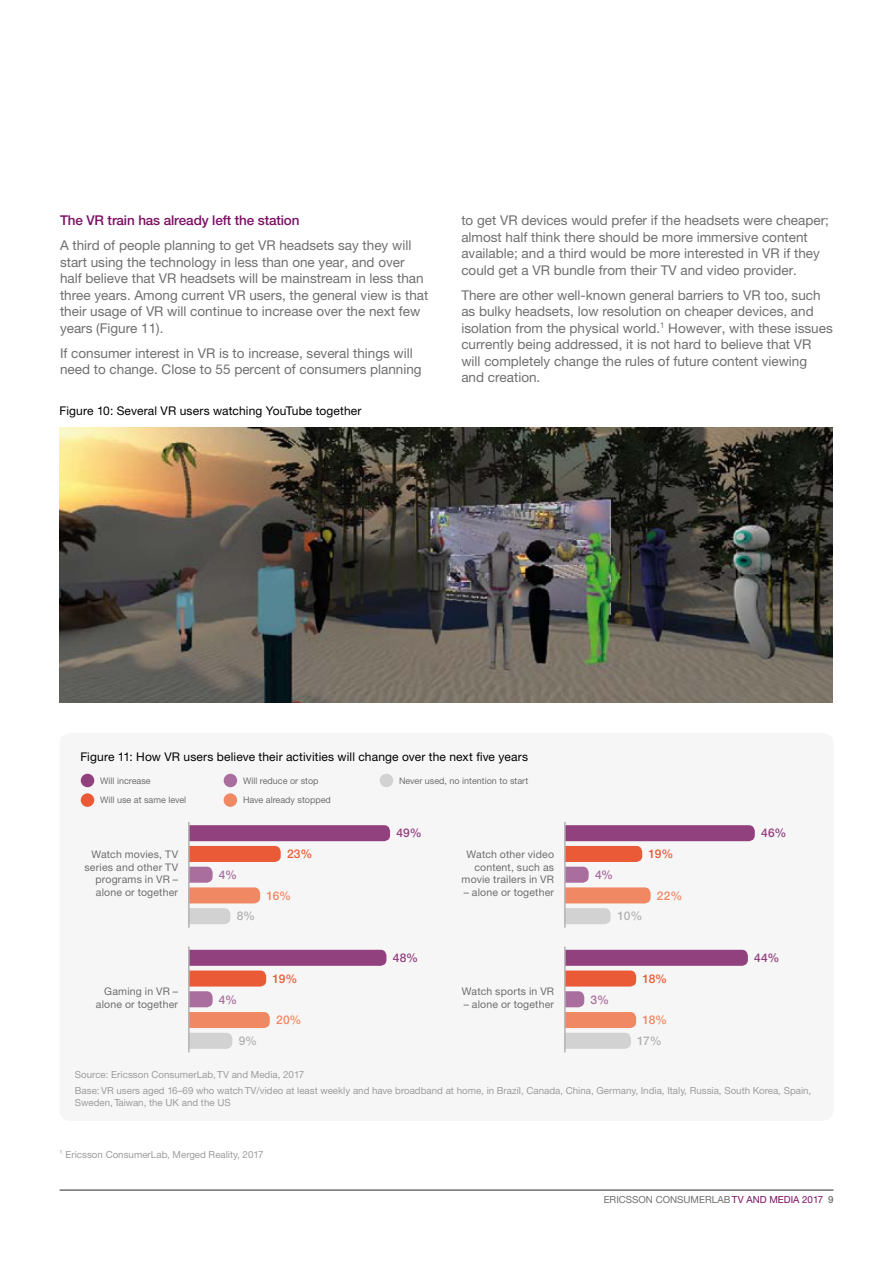
<style>
.page{position:relative;width:893px;height:1263px;background:#fff}
.page>*{position:absolute;margin:0;border:0;box-sizing:border-box;transform-origin:0 0}
.t1{font:13.5px/16.5px "Ericsson Sans";color:#706f6f}
.t2{font:500 13.5px "Ericsson Sans";letter-spacing:-.01em;color:#7c1064}
.t3{font:12px "Ericsson Sans";letter-spacing:.01em;color:#000}
.t4{font:500 12px "Ericsson Sans";letter-spacing:.02em;color:#91417d}
.t5{font:500 12px "Ericsson Sans";letter-spacing:-.04em;color:#eb5a37}
.t6{font:500 12px "Ericsson Sans";letter-spacing:-.01em;color:#f18864}
.t7{font:500 12px "Ericsson Sans";color:#b3b2b2}
.t8{font:500 12px "Ericsson Sans";color:#a96e9d}
.t9{font:10.5px/12.8px "Ericsson Sans";letter-spacing:.02em;color:#706f6f;text-align:right}
.t10{font:9.75px/16.2px "Ericsson Sans";color:#9d9d9c}
.t11{font:9.75px "Ericsson Sans";color:#706f6f}
.t12{font:9px "Ericsson Sans";color:#706f6f}
.s1{color:#7c1064}
.s2{font-weight:500}
</style>
<div class="page">
<hr style="left:60px;top:1189px;width:773px;height:2px;background:#706f6f">
<div style="left:60px;top:733px;width:773px;height:388px;background:#f6f6f6;border-radius:11px"></div>
<div style="left:81px;top:774px;width:13px;height:13px;background:#91417d;border-radius:50%"></div>
<div style="left:224px;top:774px;width:13px;height:13px;background:#a96e9d;border-radius:50%"></div>
<div style="left:81px;top:793px;width:13px;height:14px;background:#eb5a37;border-radius:50%"></div>
<div style="left:224px;top:793px;width:13px;height:14px;background:#f18864;border-radius:50%"></div>
<div style="left:380px;top:774px;width:13px;height:13px;background:#d2d2d2;border-radius:50%"></div>
<svg style="left:190px;top:825px;width:200px;height:99px"></svg>
<hr style="left:188px;top:822px;width:2px;height:105px;background:#b3b2b2">
<svg style="left:190px;top:950px;width:196px;height:99px"></svg>
<hr style="left:188px;top:947px;width:2px;height:105px;background:#b3b2b2">
<svg style="left:566px;top:825px;width:189px;height:99px"></svg>
<hr style="left:564px;top:822px;width:2px;height:105px;background:#b3b2b2">
<svg style="left:566px;top:950px;width:182px;height:99px"></svg>
<hr style="left:564px;top:947px;width:2px;height:105px;background:#b3b2b2">
<img style="left:60px;top:427px;width:773px;height:275px">
<p class="t2" style="left:60px;top:213px;width:241px">The VR train has already left the station</p>
<p class="t1" style="left:60px;top:237px;width:370px">A third of people planning to get VR headsets say they will start using the technology in less than one year, and over half believe that VR headsets will be mainstream in less than three years. Among current VR users, the general view is that their usage of VR will continue to increase over the next few years (Figure 11).</p>
<p class="t1" style="left:60px;top:345px;width:363px">If consumer interest in VR is to increase, several things will need to change. Close to 55 percent of consumers planning</p>
<p class="t3" style="left:60px;top:404px;width:304px">Figure 10: Several VR users watching YouTube together</p>
<p class="t1" style="left:461px;top:212px;width:369px">to get VR devices would prefer if the headsets were cheaper; almost half think there should be more immersive content available; and a third would be more interested in VR if they could get a VR bundle from their TV and video provider.</p>
<p class="t1" style="left:461px;top:287px;width:373px">There are other well-known general barriers to VR too, such as bulky headsets, low resolution on cheaper devices, and isolation from the physical world.<sup>1</sup> However, with these issues currently being addressed, it is not hard to believe that VR will completely change the rules of future content viewing and creation.</p>
<p class="t3" style="left:80px;top:750px;width:449px">Figure 11: How VR users believe their activities will change over the next five years</p>
<p class="t12" style="left:100px;top:775px;width:52px">Will increase</p>
<p class="t12" style="left:243px;top:775px;width:77px">Will reduce or stop</p>
<p class="t12" style="left:100px;top:795px;width:88px">Will use at same level</p>
<p class="t12" style="left:243px;top:795px;width:89px">Have already stopped</p>
<p class="t12" style="left:399px;top:775px;width:131px">Never used, no intention to start</p>
<p class="t9" style="left:84px;top:848px;width:95px">Watch movies, TV series and other TV programs in VR – alone or together</p>
<p class="t9" style="left:96px;top:985px;width:84px">Gaming in VR – alone or together</p>
<p class="t8" style="left:219px;top:868px;width:20px">4%</p>
<p class="t7" style="left:237px;top:909px;width:20px">8%</p>
<p class="t5" style="left:287px;top:847px;width:27px">23%</p>
<p class="t6" style="left:266px;top:889px;width:26px">16%</p>
<p class="t8" style="left:219px;top:992px;width:20px">4%</p>
<p class="t7" style="left:239px;top:1034px;width:20px">9%</p>
<p class="t5" style="left:273px;top:972px;width:26px">19%</p>
<p class="t6" style="left:276px;top:1013px;width:27px">20%</p>
<p class="t4" style="left:396px;top:826px;width:27px">49%</p>
<p class="t4" style="left:393px;top:951px;width:27px">48%</p>
<p class="t9" style="left:461px;top:848px;width:94px">Watch other video content, such as movie trailers in VR</p>
<p class="t9" style="left:464px;top:886px;width:92px">– alone or together</p>
<p class="t9" style="left:462px;top:985px;width:94px">Watch sports in VR</p>
<p class="t9" style="left:464px;top:998px;width:92px">– alone or together</p>
<p class="t8" style="left:595px;top:868px;width:20px">4%</p>
<p class="t5" style="left:649px;top:847px;width:26px">19%</p>
<p class="t6" style="left:657px;top:889px;width:27px">22%</p>
<p class="t7" style="left:618px;top:909px;width:26px">10%</p>
<p class="t8" style="left:591px;top:992px;width:20px">3%</p>
<p class="t5" style="left:642px;top:972px;width:26px">18%</p>
<p class="t6" style="left:642px;top:1013px;width:26px">18%</p>
<p class="t7" style="left:637px;top:1034px;width:26px">17%</p>
<p class="t4" style="left:761px;top:826px;width:27px">46%</p>
<p class="t4" style="left:754px;top:951px;width:27px">44%</p>
<p class="t10" style="left:75px;top:1066px;width:738px">Source: Ericsson ConsumerLab, TV and Media, 2017<br>Base: VR users aged 16–69 who watch TV/video at least weekly and have broadband at home, in Brazil, Canada, China, Germany, India, Italy, Russia, South Korea, Spain,</p>
<p class="t10" style="left:75px;top:1094px;width:157px">Sweden, Taiwan, the UK and the US</p>
<p class="t10" style="left:60px;top:1146px;width:205px"><sup>1</sup> Ericsson ConsumerLab, Merged Reality, 2017</p>
<p class="t11" style="left:604px;top:1194px;width:231px">ERICSSON CONSUMERLAB<span class="s1">TV AND MEDIA 2017</span> <span class="s2">9</span></p>
</div>
